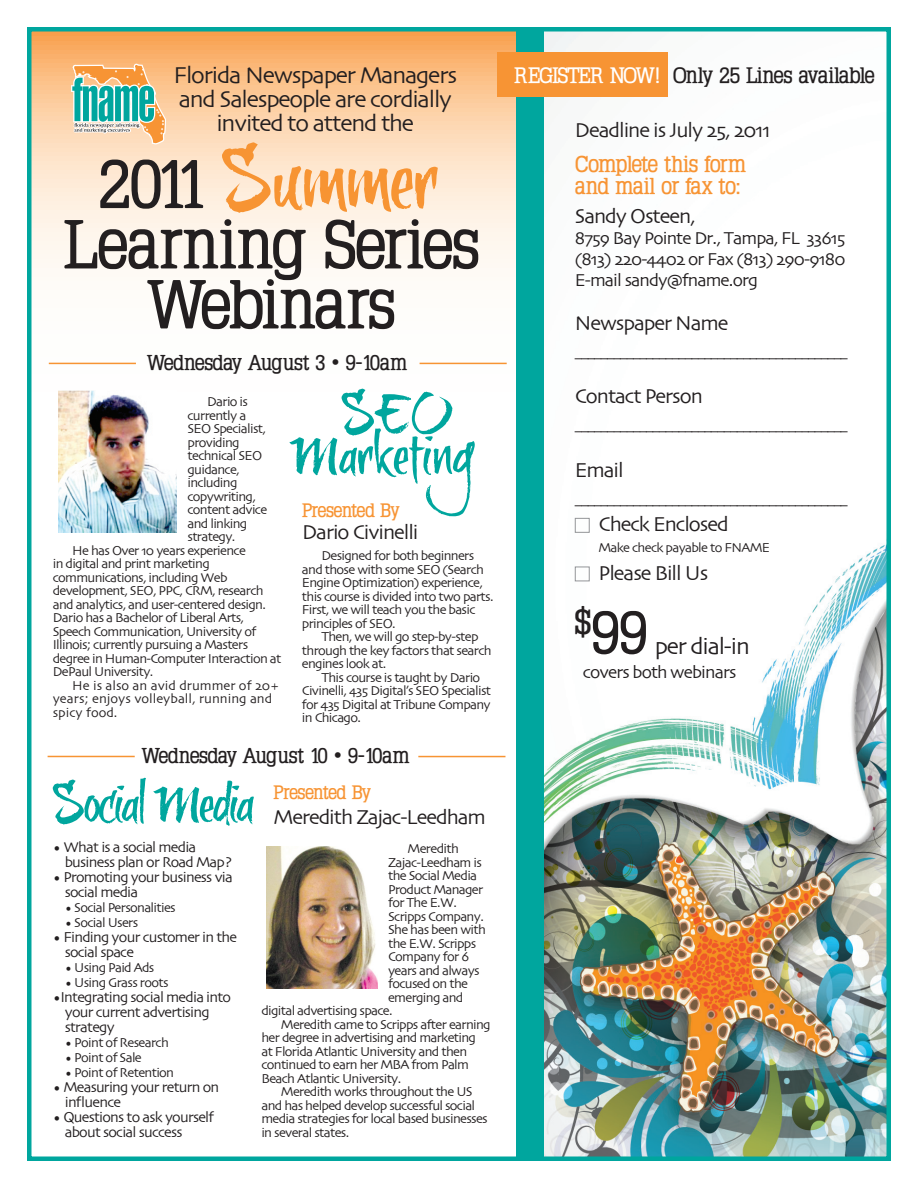
<style>
.page{position:relative;width:918px;height:1188px;background:#fff}
.page>*{position:absolute;margin:0;border:0;box-sizing:border-box;transform-origin:0 0}
.t1{font:700 66.9px "Typo Latinserif";letter-spacing:.01em;color:#231f20}
.t2{font:700 66.9px "Typo Latinserif";letter-spacing:-.03em;color:#231f20}
.t3{font:700 59.25px "Typo Latinserif";color:#231f20}
.t4{font:24px/24px "Skia";letter-spacing:-.05em;color:#231f20;text-align:center}
.t5{font:23.85px "Skia";letter-spacing:-.05em;color:#231f20}
.t6{font:700 22.5px "Typo Latinserif";letter-spacing:-.03em;color:#f79434}
.t7{font:700 22.5px "Typo Latinserif";letter-spacing:-.005em;color:#f79434}
.t8{font:700 21.75px "Typo Latinserif";letter-spacing:-.03em;color:#231f20}
.t9{font:21px "Skia";letter-spacing:-.05em;color:#231f20}
.t10{font:700 21px "Typo Latinserif";letter-spacing:-.03em;color:#231f20}
.t11{font:700 18.9px "Typo Latinserif";letter-spacing:-.03em;color:#f79434}
.t12{font:700 18px "Caecilia LT Std";color:#231f20;scale:.8 1}
.t13{font:18px "Skia";letter-spacing:-.05em;color:#231f20}
.t14{font:15px/15px "Skia";letter-spacing:-.05em;color:#231f20}
.t15{font:13.5px/13.5px "Skia";letter-spacing:-.05em;color:#231f20}
.t16{font:13.5px/13.5px "Skia";color:#231f20}
.s1{color:#fff}
</style>
<div class="page">
<svg style="left:32px;top:32px;width:485px;height:1124px"></svg>
<img style="left:544px;top:32px;width:342px;height:1124px">
<div style="left:27px;top:27px;width:864px;height:1134px;border:4px solid #00a69e"></div>
<svg style="left:222px;top:142px;width:216px;height:71px;background:#fbcfa3"></svg>
<svg style="left:71px;top:64px;width:95px;height:80px;background:#b0c09f"></svg>
<img style="left:267px;top:846px;width:110px;height:142px">
<svg style="left:53px;top:778px;width:201px;height:48px"></svg>
<div style="left:517px;top:27px;width:27px;height:1134px;background:#00a69e"></div>
<div style="left:575px;top:518px;width:15px;height:15px;border:1px solid #939598"></div>
<div style="left:575px;top:567px;width:15px;height:14px;border:1px solid #939598"></div>
<div style="left:497px;top:52px;width:171px;height:45px;background:#f79434"></div>
<hr style="left:48px;top:756px;width:87px;height:1px;background:#f79433">
<hr style="left:418px;top:756px;width:87px;height:1px;background:#f79433">
<hr style="left:49px;top:363px;width:87px;height:1px;background:#f79433">
<hr style="left:420px;top:363px;width:87px;height:1px;background:#f79433">
<img style="left:58px;top:391px;width:119px;height:142px">
<svg style="left:290px;top:389px;width:185px;height:127px"></svg>
<p class="t4" style="left:174px;top:64px;width:285px">Florida Newspaper Managers and Salespeople are cordially invited to attend the</p>
<p class="t2" style="left:98px;top:147px;width:113px">2011</p>
<p class="t1" style="left:63px;top:207px;width:418px">Learning Series</p>
<p class="t2" style="left:147px;top:267px;width:250px">Webinars</p>
<p class="t10" style="left:147px;top:351px;width:261px">Wednesday August 3 • 9-10am</p>
<p class="t15" style="left:188px;top:396px;width:81px;text-indent:20px">Dario is currently a<br>SEO Specialist, providing technical SEO guidance, including copywriting, content advice and linking strategy.</p>
<p class="t15" style="left:53px;top:545px;width:230px;text-indent:20px">He has Over 10 years experience<br>in digital and print marketing communications, including Web development, SEO, PPC, CRM, research and analytics, and user-centered design.<br>Dario has a Bachelor of Liberal Arts, Speech Communication, University of Illinois; currently pursuing a Masters degree in Human-Computer Interaction at DePaul University.</p>
<p class="t16" style="left:53px;top:680px;width:228px;text-indent:20px">He is also an avid drummer of 20+ years; enjoys volleyball, running and spicy food.</p>
<p class="t11" style="left:302px;top:500px;width:99px">Presented By</p>
<p class="t9" style="left:302px;top:520px;width:118px">Dario Civinelli</p>
<p class="t15" style="left:302px;top:550px;width:193px;text-indent:20px">Designed for both beginners and those with some SEO (Search<br>Engine Optimization) experience, this course is divided into two parts.<br>First, we will teach you the basic principles of SEO.</p>
<p class="t15" style="left:302px;top:631px;width:191px;text-indent:20px">Then, we will go step-by-step through the key factors that search engines look at.</p>
<p class="t15" style="left:302px;top:671px;width:191px;text-indent:20px">This course is taught by Dario<br>Civinelli, 435 Digital’s SEO Specialist for 435 Digital at Tribune Company in Chicago.</p>
<p class="t10" style="left:142px;top:744px;width:269px">Wednesday August 10 • 9-10am</p>
<p class="t14" style="left:65px;top:840px;width:169px;text-indent:-12px">• What is a social media business plan or Road Map?</p>
<p class="t14" style="left:65px;top:870px;width:170px;text-indent:-12px">• Promoting your business via social media</p>
<p class="t15" style="left:65px;top:901px;width:112px">• Social Personalities</p>
<p class="t15" style="left:65px;top:916px;width:75px">• Social Users</p>
<p class="t14" style="left:65px;top:930px;width:174px;text-indent:-12px">• Finding your customer in the social space</p>
<p class="t15" style="left:65px;top:961px;width:91px">• Using Paid Ads</p>
<p class="t15" style="left:65px;top:976px;width:105px">• Using Grass roots</p>
<p class="t14" style="left:65px;top:990px;width:168px;text-indent:-12px">•Integrating social media into your current advertising strategy</p>
<p class="t15" style="left:65px;top:1036px;width:106px">• Point of Research</p>
<p class="t15" style="left:65px;top:1051px;width:79px">• Point of Sale</p>
<p class="t15" style="left:65px;top:1066px;width:111px">• Point of Retention</p>
<p class="t14" style="left:65px;top:1080px;width:156px;text-indent:-12px">• Measuring your return on influence</p>
<p class="t14" style="left:65px;top:1110px;width:151px;text-indent:-12px">• Questions to ask yourself about social success</p>
<p class="t11" style="left:274px;top:781px;width:99px">Presented By</p>
<p class="t9" style="left:274px;top:804px;width:214px">Meredith Zajac-Leedham</p>
<p class="t15" style="left:408px;top:843px;width:53px">Meredith</p>
<p class="t15" style="left:388px;top:856px;width:95px">Zajac-Leedham is</p>
<p class="t15" style="left:388px;top:870px;width:91px">the Social Media</p>
<p class="t15" style="left:388px;top:883px;width:97px">Product Manager</p>
<p class="t15" style="left:388px;top:897px;width:70px">for The E.W.</p>
<p class="t15" style="left:388px;top:910px;width:97px">Scripps Company.</p>
<p class="t15" style="left:388px;top:924px;width:99px">She has been with</p>
<p class="t15" style="left:388px;top:937px;width:90px">the E.W. Scripps</p>
<p class="t15" style="left:388px;top:951px;width:83px">Company for 6</p>
<p class="t15" style="left:388px;top:964px;width:93px">years and always</p>
<p class="t15" style="left:388px;top:978px;width:81px">focused on the</p>
<p class="t15" style="left:388px;top:991px;width:77px">emerging and</p>
<p class="t15" style="left:261px;top:1005px;width:133px">digital advertising space.</p>
<p class="t15" style="left:261px;top:1018px;width:231px;text-indent:20px">Meredith came to Scripps after earning her degree in advertising and marketing at Florida Atlantic University and then continued to earn her MBA from Palm Beach Atlantic University.</p>
<p class="t15" style="left:261px;top:1086px;width:228px;text-indent:20px">Meredith works throughout the US and has helped develop successful social media strategies for local based businesses in several states.</p>
<p class="t8" style="left:514px;top:64px;width:362px"><span class="s1">Register Now!</span> Only 25 Lines available</p>
<p class="t9" style="left:575px;top:117px;width:197px">Deadline is July 25, 2011</p>
<p class="t6" style="left:575px;top:151px;width:173px">Complete this form</p>
<p class="t7" style="left:575px;top:174px;width:168px">and mail or fax to:</p>
<p class="t9" style="left:575px;top:204px;width:122px">Sandy Osteen,</p>
<p class="t13" style="left:575px;top:227px;width:272px">8759 Bay Pointe Dr., Tampa, FL 33615</p>
<p class="t13" style="left:575px;top:248px;width:272px">(813) 220-4402 or Fax (813) 290-9180</p>
<p class="t13" style="left:575px;top:269px;width:185px">E-mail sandy@fname.org</p>
<p class="t9" style="left:575px;top:310px;width:155px">Newspaper Name</p>
<p class="t12" style="left:575px;top:340px;width:343px">__________________________________________</p>
<p class="t9" style="left:575px;top:384px;width:130px">Contact Person</p>
<p class="t12" style="left:575px;top:414px;width:343px">__________________________________________</p>
<p class="t9" style="left:575px;top:458px;width:50px">Email</p>
<p class="t12" style="left:575px;top:487px;width:343px">__________________________________________</p>
<p class="t9" style="left:599px;top:512px;width:132px">Check Enclosed</p>
<p class="t9" style="left:599px;top:560px;width:111px">Please Bill Us</p>
<p class="t15" style="left:598px;top:542px;width:173px">Make check payable to FNAME</p>
<p class="t3" style="left:575px;top:599px;width:75px"><sup>$</sup>99</p>
<p class="t5" style="left:655px;top:631px;width:97px">per dial-in</p>
<p class="t13" style="left:583px;top:661px;width:155px">covers both webinars</p>
</div>
